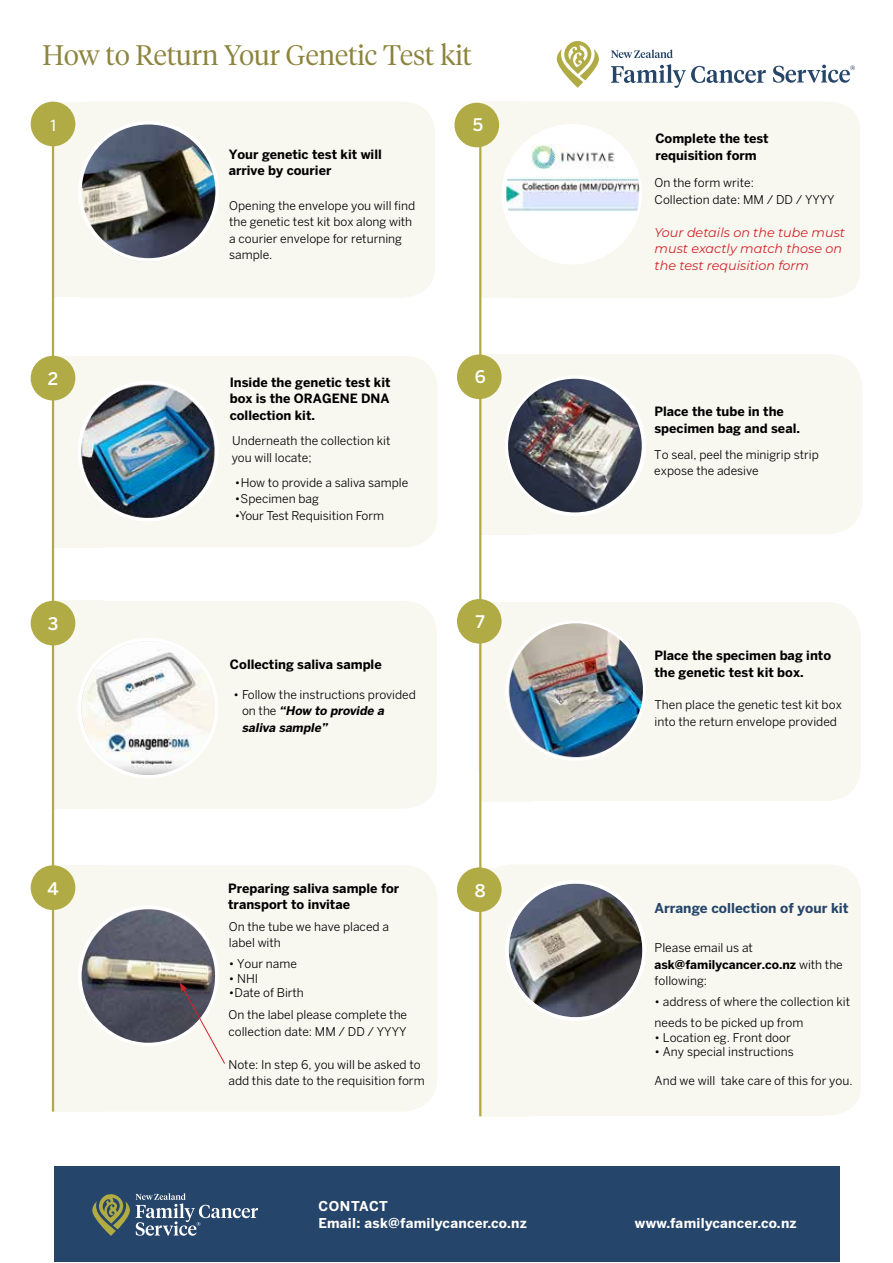
<style>
.page{position:relative;width:893px;height:1263px;background:#fff}
.page>*{position:absolute;margin:0;border:0;box-sizing:border-box;transform-origin:0 0}
.t1{font:300 28.2px "Tiempos Headline";color:#8c843d}
.t2{font:500 17.25px "Benton Sans";color:#fff}
.t3{font:17.25px "Myriad Pro";color:#fff}
.t4{font:700 13.5px/16.5px "Benton Sans";letter-spacing:.02em;color:#fff}
.t5{font:700 13.5px "Benton Sans";color:#26456a}
.t6{font:700 12.75px/16.5px "Benton Sans";color:#000}
.t7{font:italic 100 12.75px/16.5px "Montserrat";color:#d2232a}
.t8{font:12px/16.5px "Benton Sans";color:#000}
.s1{font-weight:700;font-style:italic}
.s2{font-weight:700}
</style>
<div class="page">
<div style="left:53px;top:865px;width:50px;height:246px;background:#f8f7f0"></div>
<div style="left:54px;top:865px;width:383px;height:246px;background:#f8f7f0;border-radius:34px"></div>
<svg style="left:80px;top:907px;width:137px;height:137px"></svg>
<div style="left:78px;top:905px;width:141px;height:141px;border:4px solid #fff;border-radius:50%"></div>
<svg style="left:611px;top:50px;width:62px;height:8px"></svg>
<svg style="left:611px;top:64px;width:155px;height:24px"></svg>
<svg style="left:773px;top:65px;width:82px;height:18px"></svg>
<svg style="left:557px;top:41px;width:42px;height:47px"></svg>
<div style="left:478px;top:602px;width:383px;height:199px;background:#f8f7f0;border-radius:34px"></div>
<div style="left:481px;top:602px;width:51px;height:199px;background:#f8f7f0"></div>
<svg style="left:505px;top:620px;width:141px;height:141px"></svg>
<div style="left:478px;top:864px;width:383px;height:252px;background:#f8f7f0"></div>
<svg style="left:507px;top:882px;width:137px;height:137px"></svg>
<img style="left:509px;top:883px;width:133px;height:134px;border-radius:67px">
<div style="left:505px;top:880px;width:141px;height:141px;border:4px solid #fff;border-radius:50%"></div>
<div style="left:481px;top:354px;width:51px;height:180px;background:#f8f7f0"></div>
<div style="left:479px;top:354px;width:383px;height:180px;background:#f8f7f0;border-radius:34px"></div>
<div style="left:505px;top:375px;width:141px;height:141px;border:4px solid #fff;border-radius:50%"></div>
<div style="left:481px;top:102px;width:379px;height:196px;background:#f8f7f0"></div>
<div style="left:454px;top:103px;width:45px;height:44px;background:#b1ab45;border-radius:50%"></div>
<img style="left:82px;top:909px;width:133px;height:134px;border-radius:67px">
<svg style="left:180px;top:982px;width:45px;height:82px"></svg>
<hr style="left:479px;top:140px;width:2px;height:976px;background:#b1ab45">
<div style="left:457px;top:354px;width:45px;height:45px;background:#b1ab45;border-radius:50%"></div>
<div style="left:457px;top:599px;width:45px;height:45px;background:#b1ab45;border-radius:50%"></div>
<div style="left:457px;top:867px;width:45px;height:45px;background:#b1ab45;border-radius:50%"></div>
<div style="left:54px;top:601px;width:382px;height:208px;background:#f8f7f0"></div>
<div style="left:78px;top:638px;width:140px;height:140px;border:4px solid #fff;border-radius:50%"></div>
<div style="left:53px;top:356px;width:50px;height:191px;background:#f8f7f0"></div>
<div style="left:54px;top:356px;width:383px;height:191px;background:#f8f7f0;border-radius:32px"></div>
<svg style="left:80px;top:382px;width:137px;height:138px"></svg>
<div style="left:78px;top:381px;width:141px;height:140px;border:4px solid #fff;border-radius:50%"></div>
<div style="left:54px;top:102px;width:381px;height:196px;background:#f8f7f0"></div>
<div style="left:53px;top:102px;width:50px;height:194px;background:#f8f7f0"></div>
<hr style="left:52px;top:106px;width:2px;height:1005px;background:#b1ab45">
<div style="left:31px;top:865px;width:44px;height:45px;background:#b1ab45;border-radius:50%"></div>
<div style="left:31px;top:601px;width:44px;height:44px;background:#b1ab45;border-radius:50%"></div>
<div style="left:31px;top:356px;width:44px;height:44px;background:#b1ab45;border-radius:50%"></div>
<div style="left:31px;top:102px;width:44px;height:44px;background:#b1ab45;border-radius:50%"></div>
<div style="left:54px;top:1166px;width:786px;height:96px;background:#26456a"></div>
<img style="left:81px;top:384px;width:134px;height:134px;border-radius:67px">
<img style="left:81px;top:641px;width:134px;height:134px;border-radius:67px">
<div style="left:504px;top:124px;width:137px;height:138px;background:#fff;border-radius:50%"></div>
<img style="left:506px;top:177px;width:134px;height:35px">
<img style="left:532px;top:145px;width:82px;height:24px">
<img style="left:508px;top:379px;width:134px;height:133px;border-radius:67px">
<img style="left:509px;top:623px;width:134px;height:134px;border-radius:67px">
<svg style="left:136px;top:1193px;width:122px;height:43px"></svg>
<svg style="left:92px;top:1194px;width:38px;height:42px"></svg>
<img style="left:80px;top:122px;width:137px;height:137px;border-radius:69px">
<div style="left:78px;top:121px;width:141px;height:141px;border:4px solid #fff;border-radius:50%"></div>
<h1 class="t1" style="left:43px;top:35px;width:431px">How to Return Your Genetic Test kit</h1>
<h2 class="t3" style="left:49px;top:114px;width:10px">1</h2>
<h2 class="t2" style="left:473px;top:114px;width:12px">5</h2>
<p class="t6" style="left:229px;top:146px;width:155px">Your genetic test kit will arrive by courier</p>
<p class="t8" style="left:229px;top:197px;width:188px">Opening the envelope you will find the genetic test kit box along with a courier envelope for returning sample.</p>
<h2 class="t2" style="left:48px;top:368px;width:12px">2</h2>
<p class="t6" style="left:230px;top:374px;width:162px;text-align:justify">Inside the genetic test kit box is the ORAGENE DNA collection kit.</p>
<h2 class="t2" style="left:475px;top:367px;width:12px">6</h2>
<p class="t8" style="left:232px;top:432px;width:160px">Underneath the collection kit you will locate;</p>
<p class="t8" style="left:235px;top:474px;width:175px">•How to provide a saliva sample</p>
<p class="t8" style="left:235px;top:490px;width:86px">•Specimen bag</p>
<p class="t8" style="left:235px;top:507px;width:151px">•Your Test Requisition Form</p>
<h2 class="t2" style="left:48px;top:613px;width:12px">3</h2>
<h2 class="t2" style="left:476px;top:612px;width:11px">7</h2>
<p class="t6" style="left:230px;top:656px;width:153px">Collecting saliva sample</p>
<p class="t8" style="left:242px;top:686px;width:175px;text-indent:-8px">• Follow the instructions provided o n t h e <span class="s1">“How to provide a saliva sample”</span></p>
<h2 class="t2" style="left:47px;top:878px;width:13px">4</h2>
<h2 class="t2" style="left:475px;top:880px;width:12px">8</h2>
<p class="t6" style="left:228px;top:880px;width:173px">Preparing saliva sample for transport to invitae</p>
<p class="t8" style="left:229px;top:918px;width:161px">On the tube we have placed a label with</p>
<p class="t8" style="left:229px;top:956px;width:69px">• Your name</p>
<p class="t8" style="left:229px;top:970px;width:31px">• NHI</p>
<p class="t8" style="left:228px;top:982px;width:180px;line-height:21.9px">•Date of Birth<br>On the label please complete the</p>
<p class="t8" style="left:228px;top:1023px;width:180px">collection date: MM / DD / YYYY</p>
<p class="t8" style="left:228px;top:1056px;width:198px">Note: In step 6, you will be asked to add this date to the requisition form</p>
<p class="t4" style="left:318px;top:1198px;width:210px">CONTACT<br>Email: ask@familycancer.co.nz</p>
<p class="t6" style="left:655px;top:130px;width:115px">Complete the test requisition form</p>
<p class="t8" style="left:655px;top:175px;width:182px">On the form write:<br>Collection date: MM / DD / YYYY</p>
<p class="t7" style="left:655px;top:224px;width:192px">Your details on the tube must must exactly match those on the test requisition form</p>
<p class="t6" style="left:654px;top:403px;width:147px">Place the tube in the specimen bag and seal.</p>
<p class="t8" style="left:654px;top:446px;width:166px">To seal, peel the minigrip strip expose the adesive</p>
<p class="t6" style="left:654px;top:647px;width:178px">Place the specimen bag into the genetic test kit box.</p>
<p class="t8" style="left:655px;top:697px;width:189px">Then place the genetic test kit box into the return envelope provided</p>
<p class="t5" style="left:654px;top:900px;width:196px">Arrange collection of your kit</p>
<p class="t8" style="left:655px;top:939px;width:190px">Please email us at <span class="s2">ask@familycancer.co.nz</span> with the following:</p>
<p class="t8" style="left:655px;top:991px;width:197px;line-height:21px">• address of where the collection kit needs to be picked up from</p>
<p class="t8" style="left:655px;top:1029px;width:138px">• Location eg. Front door</p>
<p class="t8" style="left:655px;top:1043px;width:141px">• Any special instructions</p>
<p class="t8" style="left:655px;top:1072px;width:200px">And we will take care of this for you.</p>
<p class="t4" style="left:635px;top:1214px;width:163px">www.familycancer.co.nz</p>
</div>
